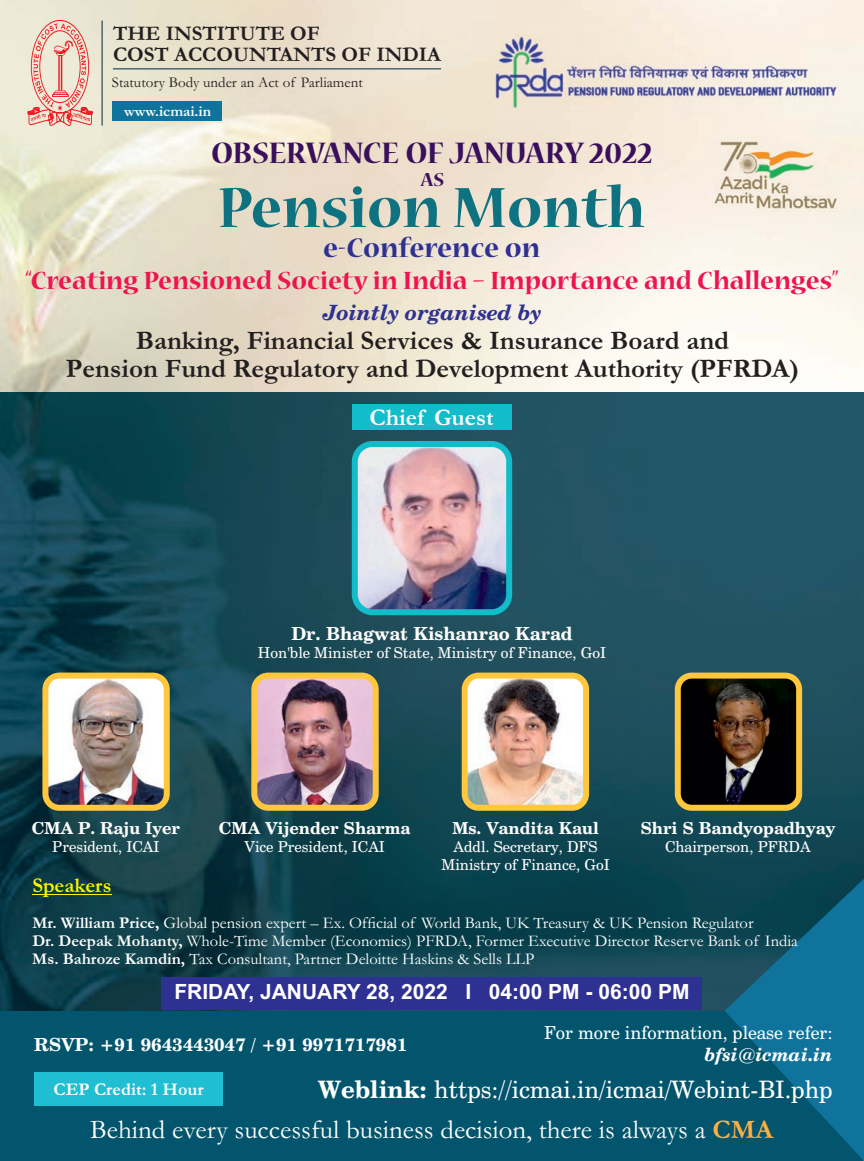
<style>
.page{position:relative;width:864px;height:1161px;background:#fff}
.page>*{position:absolute;margin:0;border:0;box-sizing:border-box;transform-origin:0 0}
.t1{font:700 63px "Nueva Std";color:#0e7280}
.t2{font:700 33px "Nueva Std";letter-spacing:-.005em;color:#3a105c}
.t3{font:700 30px "Nueva Std";color:#2e3092}
.t4{font:700 27.75px "Nueva Std";color:#ed1450}
.t5{font:700 27px/28.5px "Garamond";color:#231f20;text-align:center}
.t6{font:27px "Garamond";color:#fff}
.t7{font:24px "Century Schlbk Cyrillic BT";color:#fff}
.t8{font:700 24px "Garamond";color:#fff}
.t9{font:700 21px "Arial";color:#fff}
.t10{font:700 21px/21px "Garamond";color:#231f20}
.t11{font:italic 700 21px "Century Schlbk Cyrillic BT";color:#2e3092}
.t12{font:700 21px "Garamond";color:#fff101}
.t13{font:700 21px "Nueva Std";color:#3a105c}
.t14{font:700 18px "Century Schlbk Cyrillic BT";color:#fff}
.t15{font:18px "Century Schlbk Cyrillic BT";color:#fff}
.t16{font:700 18px "Garamond";color:#fff}
.t17{font:italic 700 18px "Century Schlbk Cyrillic BT";color:#fff}
.t18{font:16.5px/18px "Garamond";color:#fff}
.t19{font:700 16.5px "Century Schlbk Cyrillic BT";color:#fff}
.t20{font:15px/18px "Century Schlbk Cyrillic BT";color:#fff;text-align:center}
.t21{font:15px "Garamond";color:#231f20}
.t22{font:700 15px "Garamond";color:#fff}
.s1{font-weight:700}
.s2{font-weight:700;color:#fbaf43}
</style>
<div class="page">
<img style="left:0;top:0;width:864px;height:393px">
<div style="left:0;top:1010px;width:725px;height:151px;background:#02556d"></div>
<img style="left:0;top:393px;width:864px;height:617px">
<svg style="left:725px;top:879px;width:139px;height:282px;background:#0b607e"></svg>
<svg style="left:27px;top:20px;width:66px;height:106px;background:#ecc0b1"></svg>
<hr style="left:113px;top:69px;width:328px;height:1px;background:#00283d">
<div style="left:113px;top:101px;width:109px;height:19px;background:#10739c"></div>
<img style="left:496px;top:35px;width:345px;height:76px">
<hr style="left:102px;top:20px;width:1px;height:106px;background:#00283d">
<img style="left:711px;top:137px;width:129px;height:80px">
<div style="left:352px;top:404px;width:160px;height:26px;background:#12bcc9"></div>
<img style="left:355px;top:446px;width:154px;height:166px">
<div style="left:352px;top:441px;width:160px;height:174px;border:6px solid #12bcc9;border-radius:18px"></div>
<img style="left:45px;top:676px;width:122px;height:132px;border-radius:14px">
<div style="left:42px;top:673px;width:128px;height:138px;border:6px solid #fec73e;border-radius:14px"></div>
<img style="left:254px;top:676px;width:122px;height:132px;border-radius:14px">
<div style="left:251px;top:673px;width:128px;height:138px;border:6px solid #fec73e;border-radius:14px"></div>
<img style="left:465px;top:676px;width:121px;height:132px;border-radius:14px">
<div style="left:462px;top:673px;width:127px;height:138px;border:6px solid #fec73e;border-radius:14px"></div>
<img style="left:678px;top:676px;width:121px;height:132px;border-radius:14px">
<div style="left:675px;top:673px;width:127px;height:138px;border:6px solid #fec73e;border-radius:14px"></div>
<div style="left:162px;top:977px;width:540px;height:33px;background:#2e3092"></div>
<hr style="left:32px;top:894px;width:80px;height:1px;background:#fff101">
<div style="left:34px;top:1073px;width:189px;height:33px;background:#20bed2"></div>
<p class="t10" style="left:113px;top:25px;width:329px">THE INSTITUTE OF<br>COST ACCOUNTANTS OF INDIA</p>
<p class="t21" style="left:112px;top:78px;width:252px">Statutory Body under an Act of Parliament</p>
<p class="t22" style="left:124px;top:106px;width:89px">www.icmai.in</p>
<h2 class="t2" style="left:211px;top:141px;width:443px">OBSERVANCE OF JANUARY 2022</h2>
<h1 class="t1" style="left:218px;top:184px;width:429px">Pension Month</h1>
<p class="t13" style="left:421px;top:171px;width:25px">AS</p>
<h3 class="t3" style="left:323px;top:237px;width:219px">e-Conference on</h3>
<h3 class="t4" style="left:26px;top:270px;width:814px">“Creating Pensioned Society in India – Importance and Challenges”</h3>
<p class="t11" style="left:323px;top:304px;width:221px">Jointly organised by</p>
<h3 class="t5" style="left:66px;top:329px;width:734px">Banking, Financial Services &amp; Insurance Board and<br>Pension Fund Regulatory and Development Authority (PFRDA)</h3>
<h3 class="t8" style="left:370px;top:409px;width:126px">Chief Guest</h3>
<p class="t14" style="left:291px;top:627px;width:283px">Dr. Bhagwat Kishanrao Karad</p>
<p class="t20" style="left:258px;top:646px;width:350px">Hon'ble Minister of State, Ministry of Finance, GoI</p>
<p class="t19" style="left:32px;top:822px;width:150px">CMA P. Raju Iyer</p>
<p class="t20" style="left:52px;top:840px;width:109px">President, ICAI</p>
<p class="t19" style="left:219px;top:822px;width:193px">CMA Vijender Sharma</p>
<p class="t20" style="left:244px;top:840px;width:142px">Vice President, ICAI</p>
<p class="t19" style="left:452px;top:822px;width:148px">Ms. Vandita Kaul</p>
<p class="t20" style="left:442px;top:840px;width:170px">Addl. Secretary, DFS<br>Ministry of Finance, GoI</p>
<p class="t19" style="left:640px;top:822px;width:196px">Shri S Bandyopadhyay</p>
<p class="t20" style="left:665px;top:840px;width:147px">Chairperson, PFRDA</p>
<p class="t12" style="left:32px;top:878px;width:81px">Speakers</p>
<p class="t18" style="left:32px;top:916px;width:767px"><span class="s1">Mr. William Price,</span> Global pension expert – Ex. Official of World Bank, UK Treasury &amp; UK Pension Regulator<br><span class="s1">Dr. Deepak Mohanty,</span> Whole-Time Member (Economics) PFRDA, Former Executive Director Reserve Bank of India<br><span class="s1">Ms. Bahroze Kamdin,</span> Tax Consultant, Partner Deloitte Haskins &amp; Sells LLP</p>
<p class="t9" style="left:174px;top:984px;width:517px">FRIDAY, JANUARY 28, 2022 I 04:00 PM - 06:00 PM</p>
<p class="t14" style="left:34px;top:1037px;width:375px">RSVP: +91 9643443047 / +91 9971717981</p>
<p class="t15" style="left:544px;top:1025px;width:290px">For more information, please refer:</p>
<p class="t17" style="left:705px;top:1047px;width:129px">bfsi@icmai.in</p>
<p class="t16" style="left:54px;top:1083px;width:152px">CEP Credit: 1 Hour</p>
<h3 class="t7" style="left:318px;top:1080px;width:516px"><span class="s1">Weblink:</span> https://icmai.in/icmai/Webint-BI.php</h3>
<h3 class="t6" style="left:90px;top:1121px;width:684px">Behind every successful business decision, there is always a <span class="s2">CMA</span></h3>
</div>
